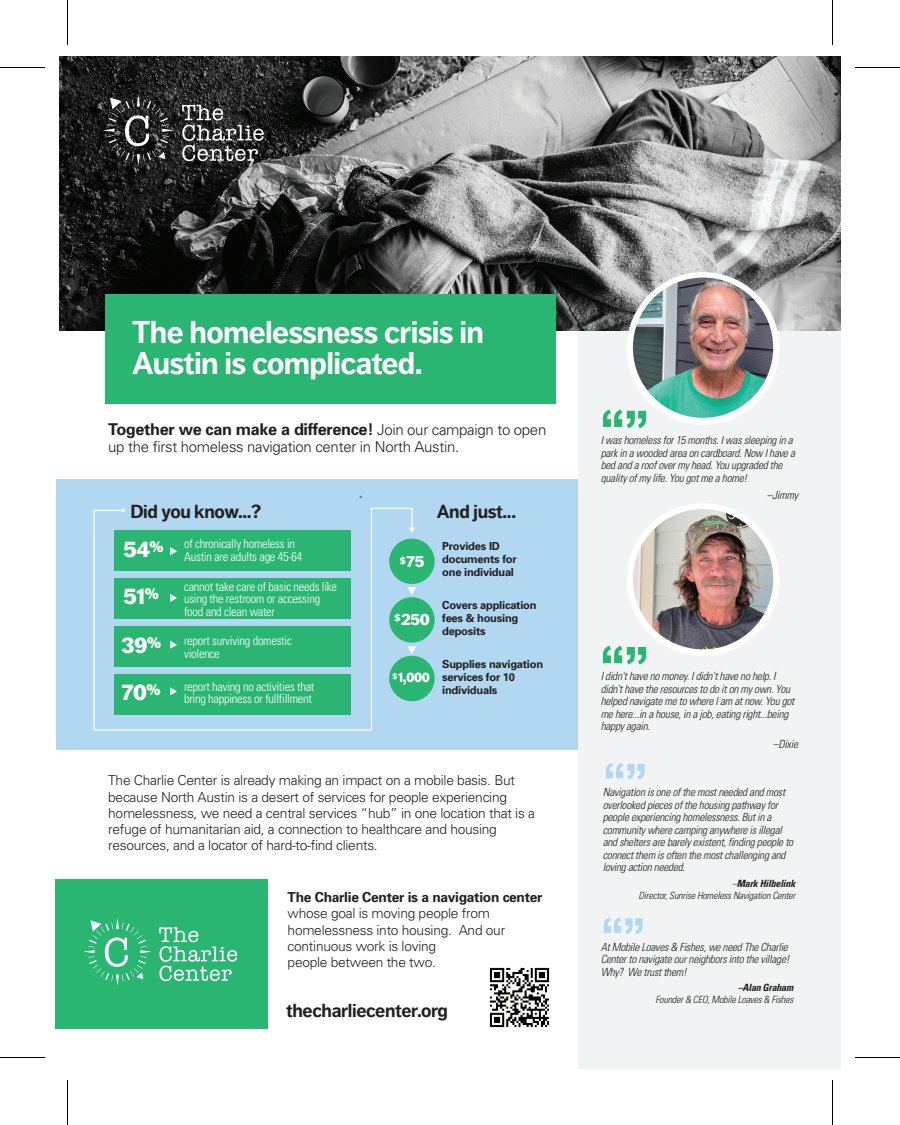
<style>
.page{position:relative;width:900px;height:1125px;background:#fff}
.page>*{position:absolute;margin:0;border:0;box-sizing:border-box;transform-origin:0 0}
.t1{font:700 31.25px/31.2px "Dagny Pro";letter-spacing:-.02em;color:#fff}
.t2{font:900 22.75px/47px "Dagny Pro";letter-spacing:-.02em;color:#fff}
.t3{font:700 18.75px "Dagny Pro";letter-spacing:-.02em;color:#231f20}
.t4{font:900 16.38px "Dagny Pro";color:#fff}
.t5{font:700 16.25px "Univers";letter-spacing:-.02em;color:#231f20}
.t6{font:300 15px "Univers";letter-spacing:-.02em;color:#231f20}
.t7{font:900 13.88px "Dagny Pro";color:#fff;scale:.96 1}
.t8{font:300 13.75px/16.2px "Univers";letter-spacing:-.02em;color:#231f20}
.t9{font:700 13.75px "Univers";letter-spacing:-.02em;color:#231f20}
.t10{font:300 condensed 12.5px/12.5px "Univers";letter-spacing:-.02em;color:#fff}
.t11{font:italic 300 condensed 11.25px/12.5px "Univers";letter-spacing:-.02em;color:#231f20}
.t12{font:700 11.12px/13px "Univers";letter-spacing:-.02em;color:#231f20}
.t13{font:italic 300 condensed 10px/12px "Univers";letter-spacing:-.02em;color:#231f20;text-align:right}
.t14{font:italic 700 condensed 10px "Univers";letter-spacing:-.02em;color:#231f20}
.s1{font-weight:300;font-size:15px}
.s2{font-weight:700}
</style>
<div class="page">
<hr style="left:67px;top:0;width:1px;height:45px;background:#000">
<hr style="left:0;top:67px;width:45px;height:1px;background:#000">
<hr style="left:0;top:1057px;width:45px;height:1px;background:#000">
<hr style="left:67px;top:1080px;width:1px;height:45px;background:#000">
<hr style="left:832px;top:0;width:1px;height:45px;background:#000">
<hr style="left:855px;top:67px;width:45px;height:1px;background:#000">
<hr style="left:855px;top:1057px;width:45px;height:1px;background:#000">
<hr style="left:832px;top:1080px;width:1px;height:45px;background:#000">
<div style="left:578px;top:181px;width:263px;height:888px;background:#f2f3f4"></div>
<img style="left:59px;top:57px;width:782px;height:273px">
<svg style="left:182px;top:105px;width:82px;height:57px;background:#525252"></svg>
<svg style="left:103px;top:95px;width:71px;height:71px;background:#3a3a3a"></svg>
<div style="left:105px;top:295px;width:451px;height:109px;background:#2bb572"></div>
<div style="left:56px;top:880px;width:212px;height:149px;background:#2bb572"></div>
<svg style="left:159px;top:927px;width:78px;height:55px"></svg>
<svg style="left:84px;top:918px;width:67px;height:67px"></svg>
<img style="left:489px;top:967px;width:61px;height:61px">
<div style="left:627px;top:503px;width:153px;height:153px;background:#fff;border-radius:50%"></div>
<img style="left:633px;top:509px;width:140px;height:140px;border-radius:50%">
<svg style="left:603px;top:410px;width:43px;height:18px"></svg>
<div style="left:56px;top:479px;width:522px;height:270px;background:#b1d7f1"></div>
<svg style="left:93px;top:508px;width:320px;height:223px"></svg>
<svg style="left:409px;top:528px;width:6px;height:5px"></svg>
<div style="left:389px;top:597px;width:46px;height:46px;background:#2bb572;border-radius:50%"></div>
<div style="left:389px;top:656px;width:46px;height:45px;background:#2bb572;border-radius:50%"></div>
<div style="left:389px;top:539px;width:46px;height:45px;background:#2bb572;border-radius:50%"></div>
<svg style="left:407px;top:587px;width:9px;height:8px"></svg>
<svg style="left:407px;top:646px;width:9px;height:8px"></svg>
<div style="left:114px;top:579px;width:237px;height:40px;background:#2bb572"></div>
<div style="left:114px;top:626px;width:237px;height:41px;background:#2bb572"></div>
<div style="left:114px;top:531px;width:237px;height:40px;background:#2bb572"></div>
<div style="left:114px;top:674px;width:237px;height:41px;background:#2bb572"></div>
<svg style="left:170px;top:547px;width:7px;height:8px"></svg>
<svg style="left:170px;top:594px;width:7px;height:8px"></svg>
<svg style="left:170px;top:641px;width:7px;height:8px"></svg>
<svg style="left:170px;top:687px;width:7px;height:8px"></svg>
<div style="left:627px;top:272px;width:153px;height:153px;background:#fff;border-radius:50%"></div>
<img style="left:633px;top:278px;width:140px;height:140px;border-radius:50%">
<svg style="left:603px;top:646px;width:43px;height:19px"></svg>
<svg style="left:606px;top:763px;width:39px;height:17px"></svg>
<svg style="left:604px;top:917px;width:39px;height:17px"></svg>
<h1 class="t1" style="left:132px;top:319px;width:353px">The homelessness crisis in<br>Austin is complicated.</h1>
<h3 class="t5" style="left:108px;top:423px;width:440px">Together we can make a difference! <span class="s1">Join our campaign to open</span></h3>
<h3 class="t6" style="left:108px;top:441px;width:353px">up the first homeless navigation center in North Austin.</h3>
<h3 class="t3" style="left:130px;top:504px;width:132px">Did you know...?</h3>
<h3 class="t3" style="left:437px;top:504px;width:81px">And just...</h3>
<h2 class="t2" style="left:124px;top:526px;width:41px">54<sup>%<br></sup>51<sup>%</sup></h2>
<h2 class="t2" style="left:121px;top:622px;width:41px">39<sup>%<br></sup>70<sup>%</sup></h2>
<p class="t10" style="left:184px;top:539px;width:120px">of chronically homeless in<br>Austin are adults age 45-64</p>
<p class="t10" style="left:184px;top:581px;width:154px">cannot take care of basic needs like using the restroom or accessing food and clean water</p>
<p class="t10" style="left:184px;top:635px;width:109px">report surviving domestic violence</p>
<p class="t10" style="left:184px;top:681px;width:132px">report having no activities that bring happiness or fullfillment</p>
<p class="t12" style="left:442px;top:541px;width:76px">Provides ID documents for one individual</p>
<h3 class="t4" style="left:400px;top:552px;width:26px"><sup>$</sup>75</h3>
<p class="t12" style="left:442px;top:599px;width:96px">Covers application fees &amp; housing deposits</p>
<h3 class="t4" style="left:394px;top:610px;width:37px"><sup>$</sup>250</h3>
<p class="t12" style="left:442px;top:659px;width:102px">Supplies navigation services for 10 individuals</p>
<p class="t7" style="left:393px;top:669px;width:41px"><sup>$</sup>1,000</p>
<p class="t8" style="left:108px;top:773px;width:428px">The Charlie Center is already making an impact on a mobile basis. But because North Austin is a desert of services for people experiencing homelessness, we need a central services “hub” in one location that is a refuge of humanitarian aid, a connection to healthcare and housing resources, and a locator of hard-to-find clients.</p>
<p class="t9" style="left:288px;top:892px;width:256px">The Charlie Center is a navigation center</p>
<p class="t8" style="left:288px;top:906px;width:219px">whose goal is moving people from homelessness into housing. And our continuous work is loving<br>people between the two.</p>
<h3 class="t3" style="left:286px;top:1004px;width:163px">thecharliecenter.org</h3>
<p class="t11" style="left:601px;top:435px;width:196px">I was homeless for 15 months. I was sleeping in a park in a wooded area on cardboard. Now I have a bed and a roof over my head. You upgraded the quality of my life. You got me a home!</p>
<p class="t11" style="left:767px;top:490px;width:33px">–Jimmy</p>
<p class="t11" style="left:601px;top:671px;width:195px">I didn't have no money. I didn't have no help. I didn't have the resources to do it on my own. You helped navigate me to where I am at now. You got me here...in a house, in a job, eating right...being happy again.</p>
<p class="t11" style="left:773px;top:738px;width:27px">–Dixie</p>
<p class="t11" style="left:603px;top:787px;width:192px">Navigation is one of the most needed and most overlooked pieces of the housing pathway for people experiencing homelessness. But in a community where camping anywhere is illegal and shelters are barely existent, finding people to connect them is often the most challenging and loving action needed.</p>
<p class="t13" style="left:639px;top:878px;width:158px">–<span class="s2">Mark Hilbelink<br></span>Director, Sunrise Homeless Navigation Center</p>
<p class="t11" style="left:601px;top:941px;width:190px">At Mobile Loaves &amp; Fishes, we need The Charlie<br>Center to navigate our neighbors into the village!<br>Why? We trust them!</p>
<p class="t14" style="left:738px;top:984px;width:57px">–Alan Graham</p>
<p class="t13" style="left:656px;top:995px;width:139px">Founder &amp; CEO, Mobile Loaves &amp; Fishes</p>
</div>
